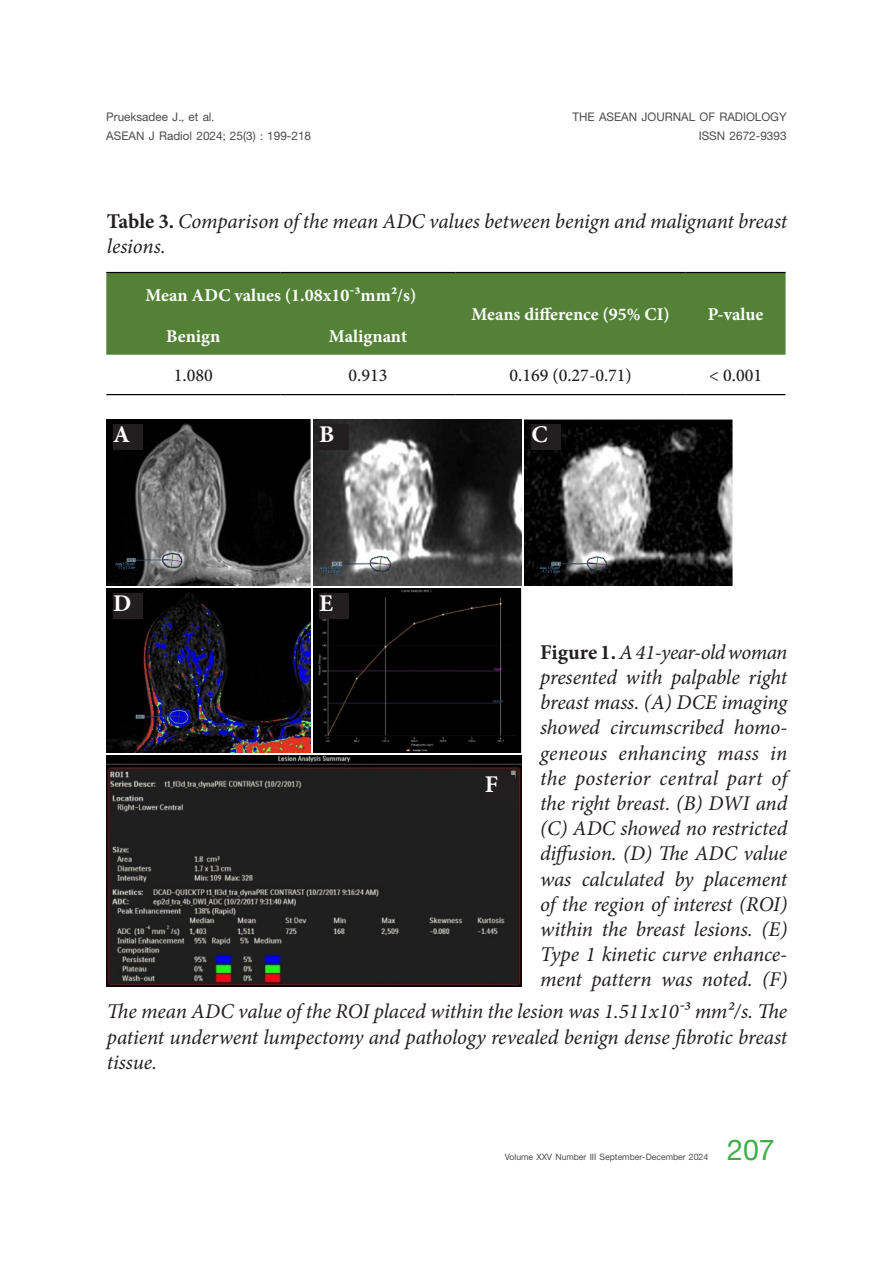
<style>
.page{position:relative;width:893px;height:1263px;background:#fff}
.page>*{position:absolute;margin:0;border:0;box-sizing:border-box;transform-origin:0 0}
.t1{font:700 43.5px "PSL Kanda Pro";color:#40ae49}
.t2{font:700 24px "Minion Pro";color:#fff}
.t3{font:italic 21px/25.2px "Minion Pro";letter-spacing:-.005em;color:#231f20;text-align:justify}
.t4{font:700 18px/18.9px "PSL Kanda Pro";color:#4b4c4d}
.t5{font:700 18px "Minion Pro";color:#fff}
.t6{font:500 18px "Minion Pro";color:#231f20}
.t7{font:700 13.35px "PSL Kanda Pro";color:#4b4c4d}
.s1{font-weight:700;font-style:normal}
</style>
<div class="page">
<div style="left:106px;top:273px;width:679px;height:82px;background:#538136"></div>
<hr style="left:106px;top:272px;width:174px;height:1px;background:#000">
<hr style="left:280px;top:272px;width:176px;height:1px;background:#000">
<hr style="left:456px;top:272px;width:230px;height:1px;background:#000">
<hr style="left:686px;top:272px;width:99px;height:1px;background:#000">
<hr style="left:106px;top:394px;width:174px;height:1px;background:#000">
<hr style="left:280px;top:394px;width:176px;height:1px;background:#000">
<hr style="left:456px;top:394px;width:230px;height:1px;background:#000">
<hr style="left:686px;top:394px;width:99px;height:1px;background:#000">
<img style="left:107px;top:419px;width:204px;height:167px">
<img style="left:314px;top:419px;width:208px;height:167px">
<img style="left:525px;top:419px;width:207px;height:167px">
<img style="left:107px;top:589px;width:204px;height:163px">
<div style="left:314px;top:589px;width:208px;height:163px;background:#000"></div>
<img style="left:107px;top:756px;width:415px;height:231px">
<div style="left:113px;top:424px;width:30px;height:26px;background:#231f20"></div>
<div style="left:113px;top:593px;width:30px;height:26px;background:#231f20"></div>
<div style="left:319px;top:424px;width:30px;height:26px;background:#231f20"></div>
<div style="left:319px;top:593px;width:30px;height:26px;background:#231f20"></div>
<div style="left:485px;top:775px;width:29px;height:26px;background:#231f20"></div>
<div style="left:531px;top:424px;width:30px;height:26px;background:#231f20"></div>
<p class="t4" style="left:106px;top:107px;width:206px">Prueksadee J., et al.<br>ASEAN J Radiol 2024; 25(3) : 199-218</p>
<p class="t4" style="left:572px;top:107px;width:216px">THE ASEAN JOURNAL OF RADIOLOGY</p>
<p class="t4" style="left:699px;top:126px;width:89px">ISSN 2672-9393</p>
<p class="t3" style="left:107px;top:209px;width:682px"><span class="s1">Table 3.</span> Comparison of the mean ADC values between benign and malignant breast lesions.</p>
<p class="t5" style="left:146px;top:282px;width:272px">Mean ADC values (1.08x10-3mm2/s)</p>
<p class="t5" style="left:471px;top:302px;width:200px">Means difference (95% CI)</p>
<p class="t5" style="left:708px;top:302px;width:57px">P-value</p>
<p class="t5" style="left:166px;top:324px;width:56px">Benign</p>
<p class="t5" style="left:329px;top:324px;width:80px">Malignant</p>
<p class="t6" style="left:174px;top:363px;width:40px">1.080</p>
<p class="t6" style="left:348px;top:363px;width:40px">0.913</p>
<p class="t6" style="left:509px;top:363px;width:124px">0.169 (0.27-0.71)</p>
<p class="t6" style="left:709px;top:363px;width:54px">&lt; 0.001</p>
<p class="t2" style="left:113px;top:417px;width:18px">A</p>
<p class="t2" style="left:113px;top:586px;width:20px">D</p>
<p class="t2" style="left:319px;top:417px;width:17px">B</p>
<p class="t2" style="left:319px;top:586px;width:15px">E</p>
<p class="t2" style="left:531px;top:417px;width:18px">C</p>
<p class="t3" style="left:540px;top:639px;width:249px"><span class="s1">Figure 1.</span> A 41-year-old woman presented with palpable right breast mass. (A) DCE imaging showed circumscribed homo&shy;geneous enhancing mass in the posterior central part of the right breast. (B) DWI and (C) ADC showed no restricted diffusion. (D) The ADC value was calculated by placement of the region of interest (ROI) within the breast lesions. (E)<br>Type 1 kinetic curve enhance&shy;ment pattern was noted. (F)</p>
<p class="t3" style="left:107px;top:999px;width:682px">The mean ADC value of the ROI placed within the lesion was 1.511x10-3 mm2/s. The patient underwent lumpectomy and pathology revealed benign dense fibrotic breast tissue.</p>
<p class="t2" style="left:485px;top:768px;width:15px">F</p>
<p class="t7" style="left:505px;top:1149px;width:205px">Volume XXV Number III September-December 2024</p>
<h1 class="t1" style="left:727px;top:1125px;width:49px">207</h1>
</div>
